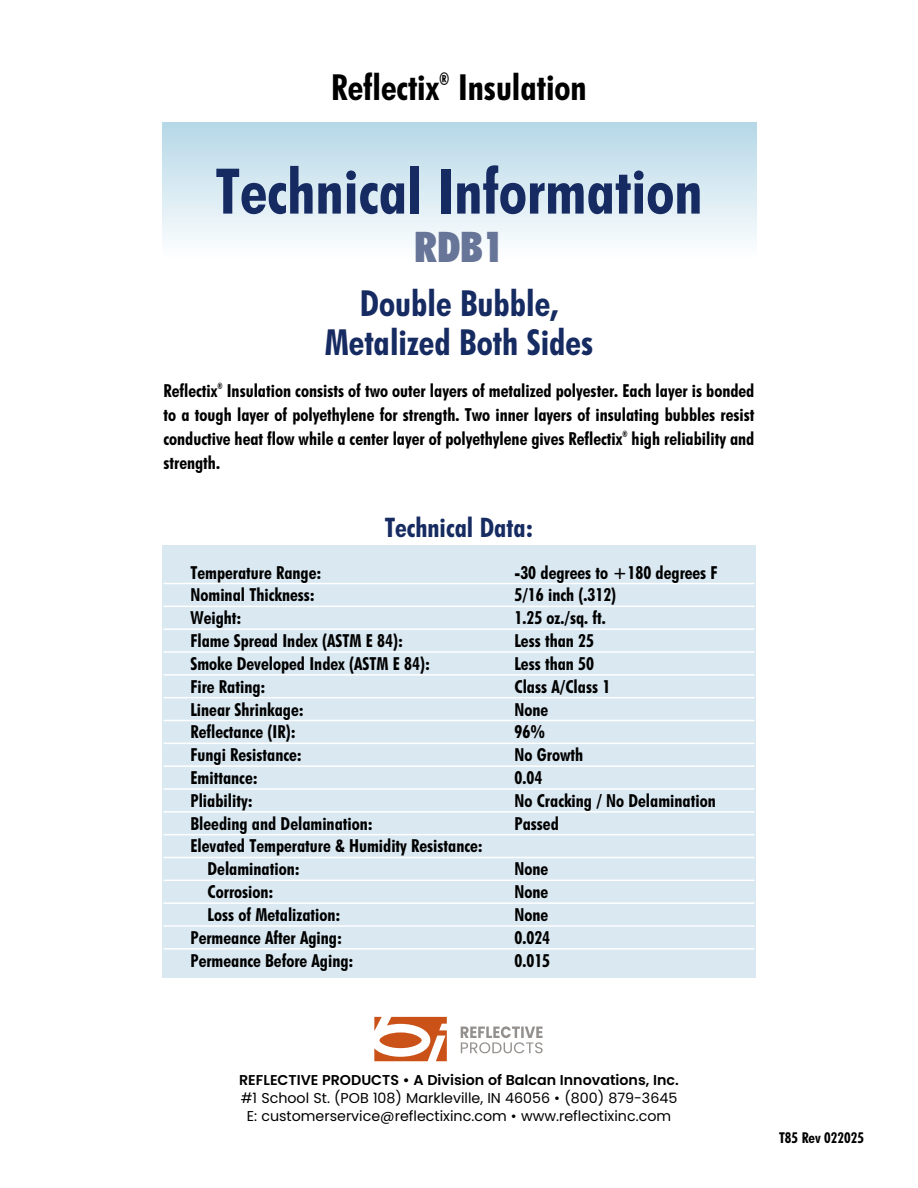
<style>
.page{position:relative;width:918px;height:1188px;background:#fff}
.page>*{position:absolute;margin:0;border:0;box-sizing:border-box;transform-origin:0 0}
.t1{font:700 63px "Futuri Condensed SW";color:#162b61}
.t2{font:42px "Futuri Condensed Extra Bold SWFTE";color:#677598}
.t3{font:700 36px/39px "Futuri Condensed SW";color:#162b61;text-align:center}
.t4{font:700 36px "Futuri Condensed SW";color:#000}
.t5{font:700 27px "Futuri Condensed SW";color:#162b61}
.t6{font:700 18px/24px "Futuri Condensed SW";color:#000;text-align:justify}
.t7{font:700 15px "Futuri Condensed SW";color:#000}
.t8{font:14.25px/18px "Poppins";color:#000;text-align:center}
.t9{font:600 14.25px "Poppins";color:#000}
</style>
<div class="page">
<div style="left:162px;top:123px;width:594px;height:135px;background:linear-gradient(to bottom,#b5d8e7,#fdfefe)"></div>
<div style="left:162px;top:546px;width:594px;height:432px;background:#d9e8f1"></div>
<hr style="left:163px;top:583px;width:591px;height:1px;background:#fff">
<hr style="left:163px;top:606px;width:591px;height:1px;background:#fff">
<hr style="left:163px;top:628px;width:591px;height:2px;background:#fff">
<hr style="left:163px;top:651px;width:591px;height:2px;background:#fff">
<hr style="left:163px;top:674px;width:591px;height:2px;background:#fff">
<hr style="left:163px;top:697px;width:591px;height:1px;background:#fff">
<hr style="left:163px;top:720px;width:591px;height:1px;background:#fff">
<hr style="left:163px;top:743px;width:591px;height:1px;background:#fff">
<hr style="left:163px;top:765px;width:591px;height:2px;background:#fff">
<hr style="left:163px;top:788px;width:591px;height:2px;background:#fff">
<hr style="left:163px;top:811px;width:591px;height:2px;background:#fff">
<hr style="left:163px;top:834px;width:591px;height:1px;background:#fff">
<hr style="left:163px;top:857px;width:591px;height:1px;background:#fff">
<hr style="left:163px;top:880px;width:591px;height:1px;background:#fff">
<hr style="left:163px;top:902px;width:591px;height:2px;background:#fff">
<hr style="left:163px;top:925px;width:591px;height:2px;background:#fff">
<hr style="left:163px;top:948px;width:591px;height:2px;background:#fff">
<svg style="left:461px;top:1026px;width:82px;height:27px"></svg>
<svg style="left:374px;top:1017px;width:73px;height:44px"></svg>
<h3 class="t4" style="left:331px;top:72px;width:257px">Reflectix<sup>®</sup> Insulation</h3>
<h1 class="t1" style="left:215px;top:166px;width:489px">Technical Information</h1>
<h2 class="t2" style="left:414px;top:218px;width:91px">RDB1</h2>
<h3 class="t3" style="left:325px;top:286px;width:270px">Double Bubble,<br>Metalized Both Sides</h3>
<p class="t6" style="left:163px;top:380px;width:593px">Reflectix<sup>®</sup> Insulation consists of two outer layers of metalized polyester. Each layer is bonded to a tough layer of polyethylene for strength. Two inner layers of insulating bubbles resist conductive heat flow while a center layer of polyethylene gives Reflectix<sup>®</sup> high reliability and strength.</p>
<h3 class="t5" style="left:385px;top:516px;width:150px">Technical Data:</h3>
<p class="t6" style="left:190px;top:562px;width:132px">Temperature Range:</p>
<p class="t6" style="left:514px;top:562px;width:205px">-30 degrees to +180 degrees F</p>
<p class="t6" style="left:190px;top:585px;width:126px">Nominal Thickness:</p>
<p class="t6" style="left:514px;top:585px;width:103px">5/16 inch (.312)</p>
<p class="t6" style="left:190px;top:607px;width:53px">Weight:</p>
<p class="t6" style="left:514px;top:607px;width:93px">1.25 oz./sq. ft.</p>
<p class="t6" style="left:190px;top:630px;width:214px">Flame Spread Index (ASTM E 84):</p>
<p class="t6" style="left:514px;top:630px;width:81px">Less than 25</p>
<p class="t6" style="left:190px;top:653px;width:241px">Smoke Developed Index (ASTM E 84):</p>
<p class="t6" style="left:514px;top:653px;width:81px">Less than 50</p>
<p class="t6" style="left:190px;top:676px;width:77px">Fire Rating:</p>
<p class="t6" style="left:514px;top:676px;width:97px">Class A/Class 1</p>
<p class="t6" style="left:190px;top:699px;width:115px">Linear Shrinkage:</p>
<p class="t6" style="left:514px;top:699px;width:35px">None</p>
<p class="t6" style="left:190px;top:722px;width:107px">Reflectance (IR):</p>
<p class="t6" style="left:514px;top:722px;width:32px">96%</p>
<p class="t6" style="left:190px;top:744px;width:113px">Fungi Resistance:</p>
<p class="t6" style="left:514px;top:744px;width:70px">No Growth</p>
<p class="t6" style="left:190px;top:767px;width:69px">Emittance:</p>
<p class="t6" style="left:514px;top:767px;width:29px">0.04</p>
<p class="t6" style="left:190px;top:790px;width:64px">Pliability:</p>
<p class="t6" style="left:514px;top:790px;width:203px">No Cracking / No Delamination</p>
<p class="t6" style="left:190px;top:813px;width:184px">Bleeding and Delamination:</p>
<p class="t6" style="left:514px;top:813px;width:46px">Passed</p>
<p class="t6" style="left:208px;top:836px;width:277px;line-height:22.8px;text-indent:-17px">Elevated Temperature &amp; Humidity Resistance:<br>Delamination:</p>
<p class="t6" style="left:514px;top:859px;width:35px">None</p>
<p class="t6" style="left:208px;top:881px;width:67px">Corrosion:</p>
<p class="t6" style="left:514px;top:881px;width:35px">None</p>
<p class="t6" style="left:208px;top:904px;width:135px">Loss of Metalization:</p>
<p class="t6" style="left:514px;top:904px;width:35px">None</p>
<p class="t6" style="left:190px;top:927px;width:153px">Permeance After Aging:</p>
<p class="t6" style="left:514px;top:927px;width:37px">0.024</p>
<p class="t6" style="left:190px;top:950px;width:165px">Permeance Before Aging:</p>
<p class="t6" style="left:514px;top:950px;width:37px">0.015</p>
<p class="t9" style="left:239px;top:1070px;width:441px">REFLECTIVE PRODUCTS • A Division of Balcan Innovations, Inc.</p>
<p class="t8" style="left:241px;top:1089px;width:438px">#1 School St. (POB 108) Markleville, IN 46056 • (800) 879-3645<br>E: customerservice@reflectixinc.com • www.reflectixinc.com</p>
<p class="t7" style="left:779px;top:1131px;width:86px">T85 Rev 022025</p>
</div>
